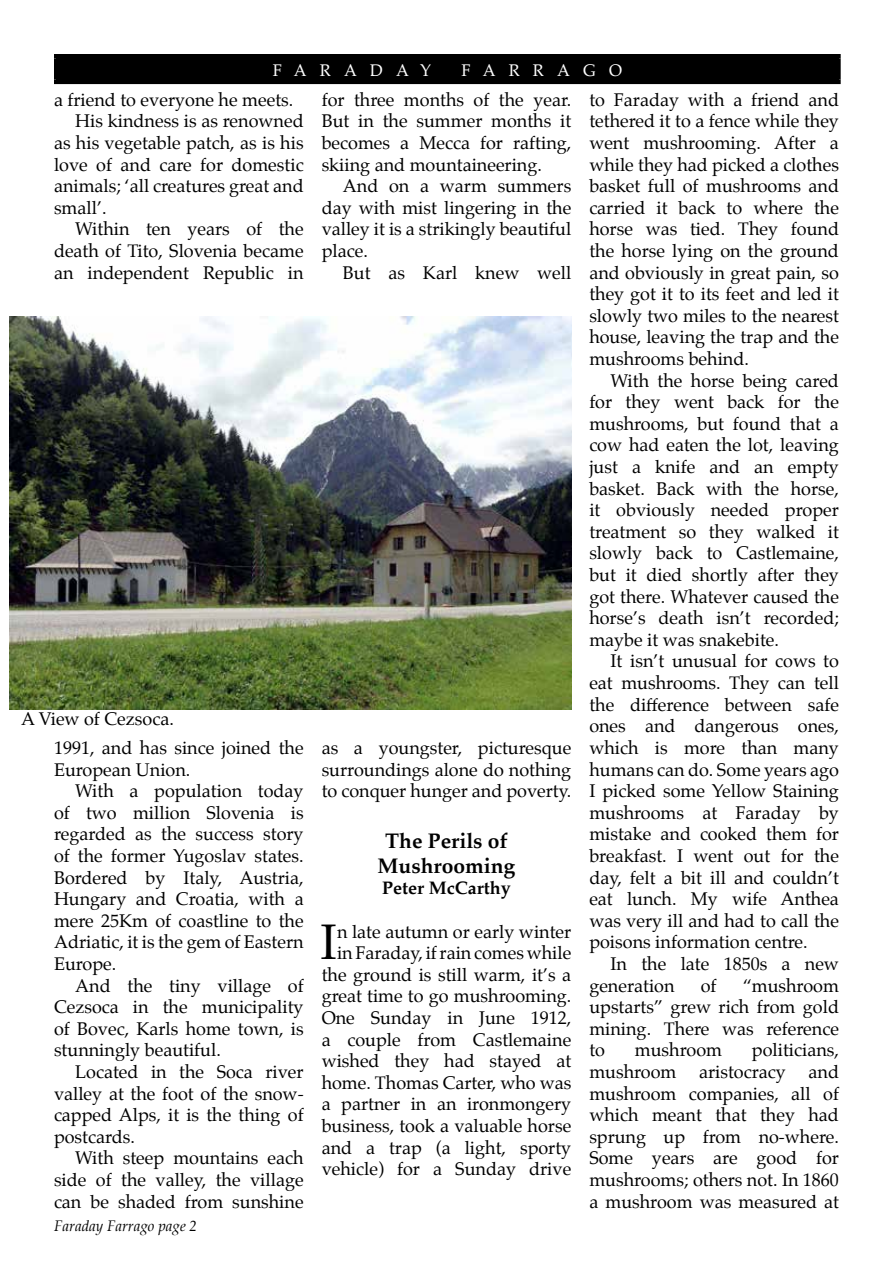
<style>
.page{position:relative;width:893px;height:1263px;background:#fff}
.page>*{position:absolute;margin:0;border:0;box-sizing:border-box;transform-origin:0 0}
.t1{font:48.9px "Palatino";color:#000}
.t2{font:700 21px/25.2px "Palatino";color:#000;text-align:center}
.t3{font:18px/21.6px "Palatino";color:#000;text-align:justify}
.t4{font:700 18px "Palatino";color:#000}
.t5{font:16.5px "Palatino";letter-spacing:.8em;color:#fff}
.t6{font:italic 15px "Palatino";color:#000}
</style>
<div class="page">
<div style="left:56px;top:56px;width:782px;height:26px;background:#000"></div>
<div style="left:54px;top:54px;width:787px;height:5px;background:#000"></div>
<hr style="left:54px;top:59px;width:4px;height:21px;background:#000">
<div style="left:836px;top:59px;width:5px;height:21px;background:#000"></div>
<hr style="left:54px;top:80px;width:787px;height:4px;background:#000">
<img style="left:9px;top:317px;width:562px;height:392px">
<p class="t5" style="left:273px;top:56px;width:160px">FARADAY</p>
<p class="t5" style="left:462px;top:56px;width:162px">FARRAGO</p>
<p class="t3" style="left:54px;top:89px;width:241px">a friend to everyone he meets.</p>
<p class="t3" style="left:75px;top:110px;width:230px">His kindness is as renowned</p>
<p class="t3" style="left:54px;top:132px;width:251px">as his vegetable patch, as is his</p>
<p class="t3" style="left:54px;top:154px;width:251px">love of and care for domestic</p>
<p class="t3" style="left:54px;top:175px;width:251px">animals; ‘all creatures great and</p>
<p class="t3" style="left:54px;top:197px;width:54px">small’.</p>
<p class="t3" style="left:75px;top:218px;width:230px">Within ten years of the</p>
<p class="t3" style="left:54px;top:240px;width:251px">death of Tito, Slovenia became</p>
<p class="t3" style="left:54px;top:262px;width:251px">an independent Republic in</p>
<p class="t3" style="left:589px;top:89px;width:251px">to Faraday with a friend and tethered it to a fence while they went mushrooming. After a while they had picked a clothes basket full of mushrooms and carried it back to where the horse was tied. They found the horse lying on the ground and obviously in great pain, so they got it to its feet and led it slowly two miles to the nearest house, leaving the trap and the mushrooms behind.</p>
<p class="t3" style="left:589px;top:370px;width:251px;text-indent:21px">With the horse being cared for they went back for the mushrooms, but found that a cow had eaten the lot, leaving just a knife and an empty basket. Back with the horse, it obviously needed proper treatment so they walked it slowly back to Castlemaine, but it died shortly after they got there. Whatever caused the horse’s death isn’t recorded; maybe it was snakebite.</p>
<p class="t3" style="left:589px;top:650px;width:251px;text-indent:21px">It isn’t unusual for cows to eat mushrooms. They can tell the difference between safe ones and dangerous ones, which is more than many humans can do. Some years ago I picked some Yellow Staining mushrooms at Faraday by mistake and cooked them for breakfast. I went out for the day, felt a bit ill and couldn’t eat lunch. My wife Anthea was very ill and had to call the poisons information centre.</p>
<p class="t3" style="left:589px;top:953px;width:251px;text-indent:21px">In the late 1850s a new generation</p>
<p class="t3" style="left:322px;top:89px;width:251px">for three months of the year.<br>But in the summer months it becomes a Mecca for rafting, skiing and mountaineering.</p>
<p class="t3" style="left:322px;top:175px;width:251px;text-indent:21px">And on a warm summers day with mist lingering in the valley it is a strikingly beautiful place.</p>
<p class="t3" style="left:343px;top:262px;width:230px">But as Karl knew well</p>
<p class="t3" style="left:21px;top:708px;width:154px">A View of Cezsoca.</p>
<p class="t3" style="left:54px;top:737px;width:251px">1991, and has since joined the<br>European Union.</p>
<p class="t3" style="left:54px;top:780px;width:251px;text-indent:21px">With a population today of two million Slovenia is regarded as the success story of the former Yugoslav states.<br>Bordered by Italy, Austria, Hungary and Croatia, with a mere 25Km of coastline to the Adriatic, it is the gem of Eastern Europe.</p>
<p class="t3" style="left:54px;top:974px;width:251px;text-indent:21px">And the tiny village of Cezsoca in the municipality of Bovec, Karls home town, is stunningly beautiful.</p>
<p class="t3" style="left:54px;top:1061px;width:251px;text-indent:21px">Located in the Soca river valley at the foot of the snow&shy;capped Alps, it is the thing of postcards.</p>
<p class="t3" style="left:54px;top:1147px;width:251px;text-indent:21px">With steep mountains each side of the valley, the village can be shaded from sunshine</p>
<p class="t3" style="left:322px;top:737px;width:251px">as a youngster, picturesque surroundings alone do nothing to conquer hunger and poverty.</p>
<p class="t2" style="left:378px;top:827px;width:139px">The Perils of<br>Mushrooming</p>
<p class="t4" style="left:382px;top:873px;width:130px">Peter McCarthy</p>
<h1 class="t1" style="left:321px;top:902px;width:18px">I</h1>
<p class="t3" style="left:322px;top:920px;width:251px;text-align:right">n late autumn or early winter in Faraday, if rain comes while the ground is still warm, it’s a great time to go mushrooming.<br>One Sunday in June 1912, a couple from Castlemaine wished they had stayed at home. Thomas Carter, who was a partner in an ironmongery business, took a valuable horse and a trap (a light, sporty vehicle) for a Sunday drive</p>
<p class="t3" style="left:589px;top:974px;width:251px;text-indent:153px">“mushroom upstarts” grew rich from gold mining. There was reference to</p>
<p class="t3" style="left:701px;top:974px;width:17px">of</p>
<p class="t3" style="left:635px;top:1039px;width:89px">mushroom</p>
<p class="t3" style="left:752px;top:1039px;width:89px">politicians,</p>
<p class="t3" style="left:589px;top:1061px;width:89px">mushroom</p>
<p class="t3" style="left:699px;top:1061px;width:88px">aristocracy</p>
<p class="t3" style="left:589px;top:1061px;width:251px;text-indent:219px">and mushroom companies, all of which meant that they had sprung up from no-where.<br>Some years are good for mushrooms; others not. In 1860 a mushroom was measured at</p>
<p class="t6" style="left:54px;top:1213px;width:144px">Faraday Farrago page 2</p>
</div>
